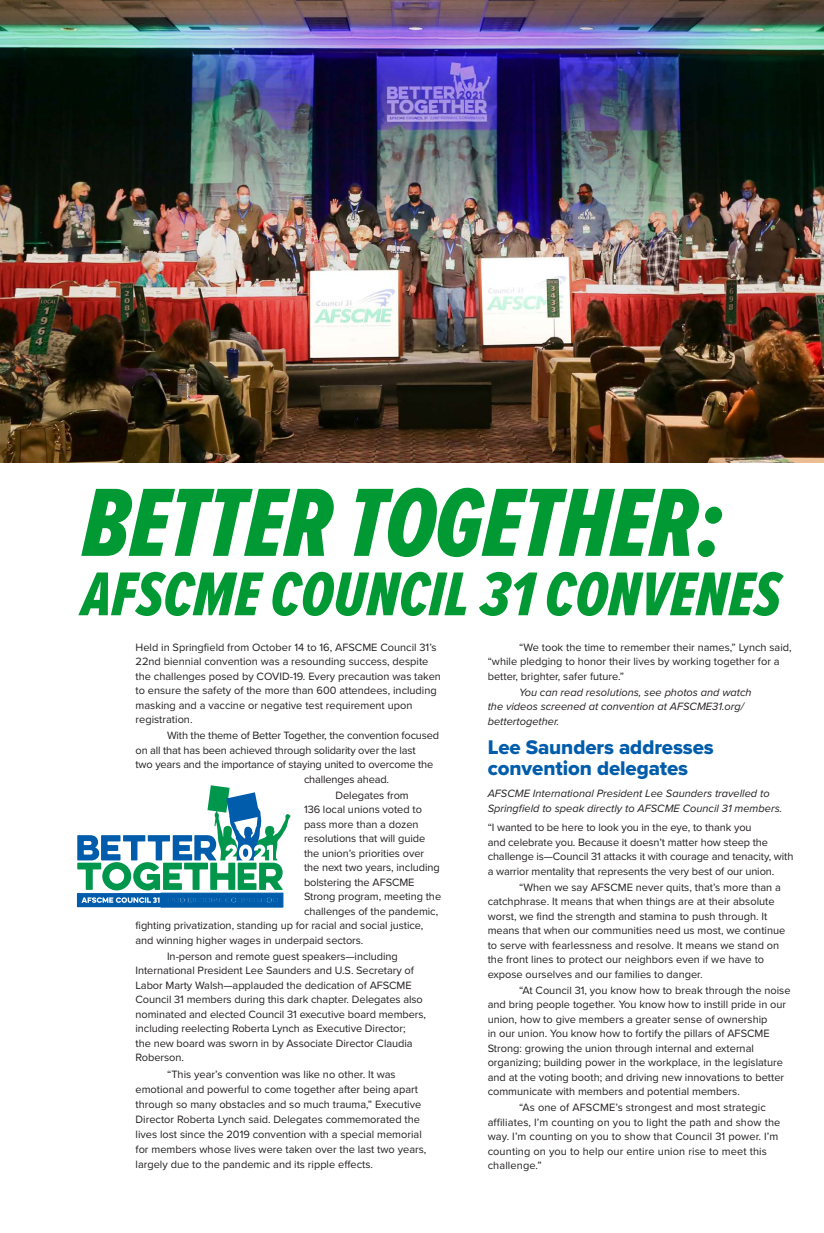
<style>
.page{position:relative;width:824px;height:1233px;background:#fff}
.page>*{position:absolute;margin:0;border:0;box-sizing:border-box;transform-origin:0 0}
.t1{font:100.5px "Proxima Nova Ex Cn Extrabld It";letter-spacing:-.005em;color:#093}
.t2{font:64.1px "Proxima Nova Ex Cn Extrabld It";letter-spacing:.005em;color:#093}
._201_center_subhead{font:20.5px/21px "Proxima Nova Extrabld";letter-spacing:-.005em;color:#015dab}
.text_center_-_indent{font:11px/14.5px "Proxima Nova";color:#231f20}
.Text_center_spread_n{font:11px/14.5px "Proxima Nova";color:#231f20}
.Text_center_spread_n-2{font:italic 11px/14.5px "Proxima Nova";color:#231f20}
.text_center_-_indent-2{font:italic 11px/14.5px "Proxima Nova";color:#231f20}
</style>
<div class="page">
<img style="left:0;top:0;width:824px;height:462px">
<svg style="left:77px;top:785px;width:213px;height:122px"></svg>
<p class="t1" style="left:82px;top:449px;width:642px">BETTER TOGETHER:</p>
<p class="t2" style="left:82px;top:547px;width:700px">AFSCME COUNCIL 31 CONVENES</p>
<p class="Text_center_spread_n" style="left:135px;top:639px;width:307px">Held in Springfield from October 14 to 16, AFSCME Council 31’s 22nd biennial convention was a resounding success, despite the challenges posed by COVID-19. Every precaution was taken to ensure the safety of the more than 600 attendees, including masking and a vaccine or negative test requirement upon registration.</p>
<p class="text_center_-_indent" style="left:167px;top:728px;width:273px">With the theme of Better Together, the convention focused</p>
<p class="text_center_-_indent" style="left:135px;top:742px;width:281px">on all that has been achieved through solidarity over the last</p>
<p class="text_center_-_indent" style="left:135px;top:757px;width:299px">two years and the importance of staying united to overcome the</p>
<p class="text_center_-_indent" style="left:304px;top:771px;width:87px">challenges ahead.</p>
<p class="text_center_-_indent" style="left:335px;top:788px;width:75px">Delegates from</p>
<p class="text_center_-_indent" style="left:304px;top:802px;width:119px">136 local unions voted to</p>
<p class="text_center_-_indent" style="left:304px;top:817px;width:116px">pass more than a dozen</p>
<p class="text_center_-_indent" style="left:304px;top:831px;width:123px">resolutions that will guide</p>
<p class="text_center_-_indent" style="left:304px;top:845px;width:122px">the union’s priorities over</p>
<p class="text_center_-_indent" style="left:304px;top:860px;width:137px">the next two years, including</p>
<p class="text_center_-_indent" style="left:304px;top:874px;width:112px">bolstering the AFSCME</p>
<p class="text_center_-_indent" style="left:304px;top:889px;width:139px">Strong program, meeting the</p>
<p class="text_center_-_indent" style="left:304px;top:903px;width:136px">challenges of the pandemic,</p>
<p class="text_center_-_indent" style="left:135px;top:918px;width:289px">fighting privatization, standing up for racial and social justice,</p>
<p class="text_center_-_indent" style="left:135px;top:932px;width:229px">and winning higher wages in underpaid sectors.</p>
<p class="text_center_-_indent" style="left:135px;top:949px;width:292px;text-indent:32px">In-person and remote guest speakers—including International President Lee Saunders and U.S. Secretary of Labor Marty Walsh—applauded the dedication of AFSCME Council 31 members during this dark chapter. Delegates also nominated and elected Council 31 executive board members, including reelecting Roberta Lynch as Executive Director;<br>the new board was sworn in by Associate Director Claudia Roberson.</p>
<p class="text_center_-_indent" style="left:135px;top:1066px;width:292px;line-height:15px;text-indent:32px">“This year’s convention was like no other. It was emotional and powerful to come together after being apart through so many obstacles and so much trauma,” Executive Director Roberta Lynch said. Delegates commemorated the lives lost since the 2019 convention with a special memorial for members whose lives were taken over the last two years, largely due to the pandemic and its ripple effects.</p>
<p class="text_center_-_indent" style="left:487px;top:639px;width:305px;text-indent:32px">“We took the time to remember their names,” Lynch said, “while pledging to honor their lives by working together for a better, brighter, safer future.”</p>
<p class="text_center_-_indent-2" style="left:487px;top:684px;width:265px;text-indent:32px">You can read resolutions, see photos and watch the videos screened at convention at AFSCME31.org/ bettertogether.</p>
<p class="_201_center_subhead" style="left:487px;top:737px;width:227px">Lee Saunders addresses convention delegates</p>
<p class="Text_center_spread_n-2" style="left:487px;top:786px;width:296px">AFSCME International President Lee Saunders travelled to<br>Springfield to speak directly to AFSCME Council 31 members.</p>
<p class="Text_center_spread_n" style="left:487px;top:820px;width:307px">“I wanted to be here to look you in the eye, to thank you<br>and celebrate you. Because it doesn’t matter how steep the challenge is—Council 31 attacks it with courage and tenacity, with a warrior mentality that represents the very best of our union.</p>
<p class="text_center_-_indent" style="left:487px;top:879px;width:299px;text-indent:32px">“When we say AFSCME never quits, that’s more than a catchphrase. It means that when things are at their absolute worst, we find the strength and stamina to push through. It means that when our communities need us most, we continue to serve with fearlessness and resolve. It means we stand on the front lines to protect our neighbors even if we have to expose ourselves and our families to danger.</p>
<p class="text_center_-_indent" style="left:487px;top:982px;width:304px;text-indent:32px">“At Council 31, you know how to break through the noise and bring people together. You know how to instill pride in our union, how to give members a greater sense of ownership<br>in our union. You know how to fortify the pillars of AFSCME Strong: growing the union through internal and external organizing; building power in the workplace, in the legislature and at the voting booth; and driving new innovations to better communicate with members and potential members.</p>
<p class="text_center_-_indent" style="left:487px;top:1100px;width:294px;text-indent:32px">“As one of AFSCME’s strongest and most strategic affiliates, I’m counting on you to light the path and show the way. I’m counting on you to show that Council 31 power. I’m counting on you to help our entire union rise to meet this challenge.”</p>
</div>
